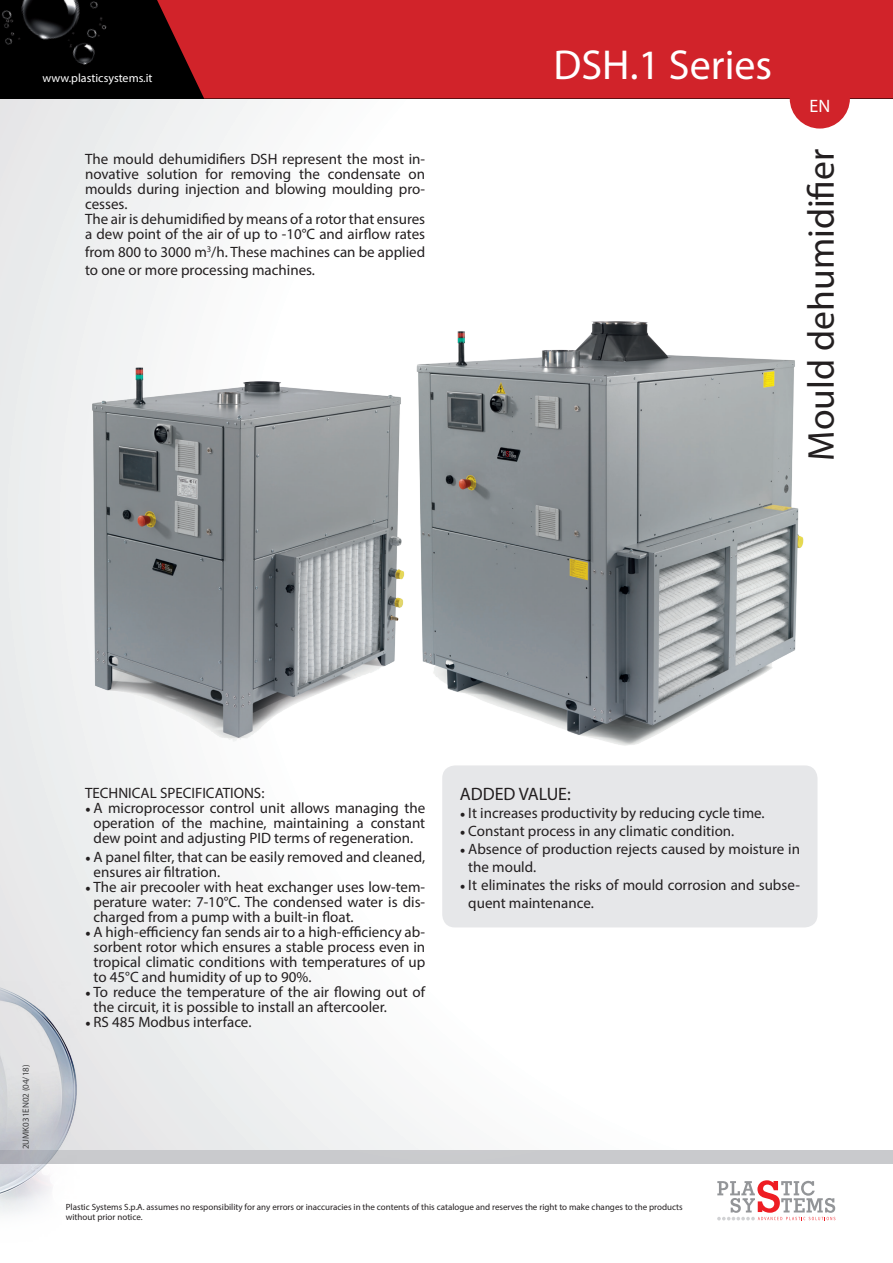
<style>
.page{position:relative;width:893px;height:1263px;background:#fff}
.page>*{position:absolute;margin:0;border:0;box-sizing:border-box;transform-origin:0 0}
.t1{font:42px "Myriad Pro";color:#fff}
.t2{font:37.5px "Myriad Pro";color:#231f20}
.t3{font:18px "Myriad Pro";color:#231f20}
.t4{font:18px "Myriad Pro";color:#fff}
.t5{font:15px/15px "Myriad Pro";color:#231f20}
.t6{font:12px "Myriad Pro";color:#fff}
.t7{font:9px/10.8px "Myriad Pro";color:#231f20}
.t8{font:9px "Myriad Pro";color:#3e3e3f}
.s1{font-family:"Minion Pro"}
</style>
<div class="page">
<div style="left:0;top:98px;width:893px;height:1051px;background:linear-gradient(to right,#eeeff0,#fff)"></div>
<div style="left:0;top:0;width:893px;height:98px;background:#000"></div>
<img style="left:2px;top:0;width:105px;height:65px">
<div style="left:790px;top:68px;width:60px;height:61px;background:#d1232a;border-radius:50%"></div>
<div style="left:157px;top:0;width:736px;height:98px;background:#d1232a"></div>
<img style="left:0;top:970px;width:81px;height:244px">
<svg style="left:717px;top:1180px;width:118px;height:40px"></svg>
<img style="left:386px;top:314px;width:425px;height:441px">
<img style="left:50px;top:362px;width:396px;height:393px">
<div style="left:442px;top:765px;width:375px;height:162px;background:#e6e7e9;border-radius:13px"></div>
<p class="t6" style="left:43px;top:70px;width:112px">www.plasticsystems.it</p>
<p class="t5" style="left:85px;top:152px;width:342px;text-align:justify">The mould dehumidifiers DSH represent the most in&shy;novative solution for removing the condensate on moulds during injection and blowing moulding pro&shy;cesses.</p>
<p class="t5" style="left:85px;top:212px;width:342px">The air is dehumidified by means of a rotor that ensures a dew point of the air of up to -10°C and airflow rates</p>
<p class="t5" style="left:85px;top:243px;width:342px;line-height:18px">from 800 to 3000 m<sup>3</sup>/h. These machines can be applied to one or more processing machines.</p>
<p class="t1" style="left:554px;top:39px;width:220px">DSH.1 Series</p>
<p class="t4" style="left:809px;top:95px;width:22px">EN</p>
<p class="t2" style="left:798px;top:460px;width:313px;rotate:-90deg">Mould dehumidifier</p>
<p class="t8" style="left:20px;top:1149px;width:86px;rotate:-90deg">2UMK031EN02 (04/18)</p>
<p class="t5" style="left:85px;top:785px;width:181px">TECHNICAL SPECIFICATIONS:</p>
<p class="t5" style="left:85px;top:800px;width:342px;text-align:center"><span class="s1">•</span> A microprocessor control unit allows managing the operation of the machine, maintaining a constant dew point and adjusting PID terms of regeneration.</p>
<p class="t5" style="left:94px;top:849px;width:333px;text-indent:-9px"><span class="s1">•</span> A panel filter, that can be easily removed and cleaned, ensures air filtration.</p>
<p class="t5" style="left:94px;top:879px;width:333px;text-align:justify;text-indent:-9px"><span class="s1">•</span> The air precooler with heat exchanger uses low-tem&shy;perature water: 7-10°C. The condensed water is dis&shy;charged from a pump with a built-in float.</p>
<p class="t5" style="left:94px;top:924px;width:333px;text-align:justify;text-indent:-9px"><span class="s1">•</span> A high-efficiency fan sends air to a high-efficiency ab&shy;sorbent rotor which ensures a stable process even in tropical climatic conditions with temperatures of up to 45°C and humidity of up to 90%.</p>
<p class="t5" style="left:94px;top:984px;width:333px;text-indent:-9px"><span class="s1">•</span> To reduce the temperature of the air flowing out of the circuit, it is possible to install an aftercooler.</p>
<p class="t5" style="left:85px;top:1014px;width:168px"><span class="s1">•</span> RS 485 Modbus interface.</p>
<p class="t3" style="left:460px;top:783px;width:113px">ADDED VALUE:</p>
<p class="t5" style="left:460px;top:805px;width:306px"><span class="s1">•</span> It increases productivity by reducing cycle time.</p>
<p class="t5" style="left:460px;top:823px;width:276px"><span class="s1">•</span> Constant process in any climatic condition.</p>
<p class="t5" style="left:468px;top:840px;width:333px;line-height:18px;text-indent:-9px"><span class="s1">•</span> Absence of production rejects caused by moisture in the mould.</p>
<p class="t5" style="left:468px;top:876px;width:333px;line-height:18px;text-indent:-9px"><span class="s1">•</span> It eliminates the risks of mould corrosion and subse&shy;quent maintenance.</p>
<p class="t7" style="left:66px;top:1201px;width:618px">Plastic Systems S.p.A. assumes no responsibility for any errors or inaccuracies in the contents of this catalogue and reserves the right to make changes to the products without prior notice.</p>
</div>
